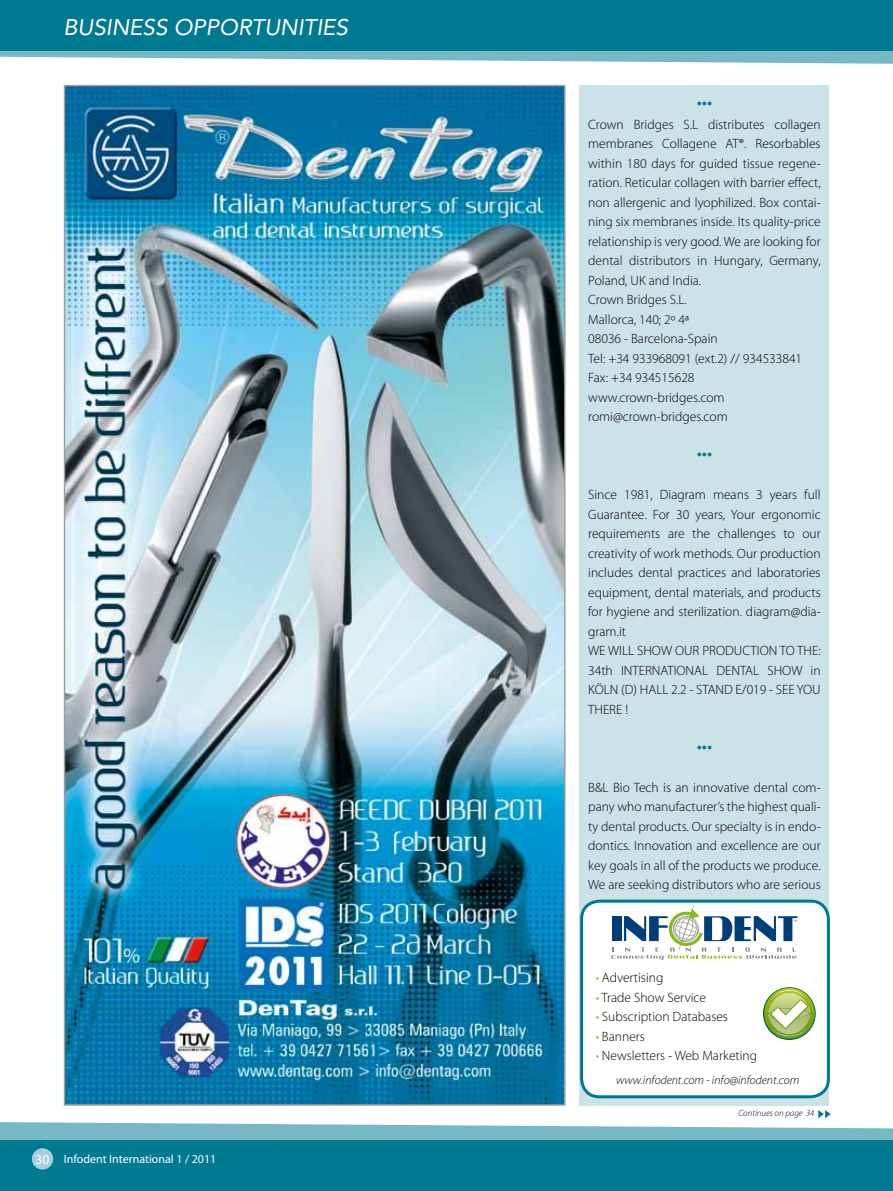
<style>
.page{position:relative;width:893px;height:1191px;background:#fff}
.page>*{position:absolute;margin:0;border:0;box-sizing:border-box;transform-origin:0 0}
.t1{font:italic 22.5px "Avenir";color:#fff}
.t2{font:300 21px "Myriad Pro";color:#007a90}
.t3{font:300 13.5px/19.5px "Myriad Pro";color:#000}
.t4{font:13.5px "Myriad Pro";color:#fff}
.t5{font:italic 300 12px "Myriad Pro";color:#000}
.t6{font:12px "Myriad Pro";color:#fff}
.t7{font:italic 300 9px "Myriad Pro";color:#000}
.s1{color:#88ba20}
</style>
<div class="page">
<svg style="left:0;top:1122px;width:893px;height:18px;fill:#77b8c6"></svg>
<div style="left:0;top:1140px;width:893px;height:51px;background:#007a90"></div>
<svg style="left:0;top:51px;width:893px;height:13px;fill:#77b8c6"></svg>
<div style="left:0;top:0;width:893px;height:51px;background:#007a90"></div>
<div style="left:32px;top:1148px;width:21px;height:21px;background:#a9d0da;border-radius:50%"></div>
<img style="left:67px;top:88px;width:496px;height:1014px">
<div style="left:580px;top:85px;width:249px;height:1020px;background:#cbe2e8"></div>
<div style="left:582px;top:901px;width:246px;height:195px;background:#fff;border-radius:18px"></div>
<div style="left:580px;top:899px;width:250px;height:199px;border:3px solid #007a90;border-radius:18px"></div>
<svg style="left:611px;top:905px;width:186px;height:54px"></svg>
<svg style="left:763px;top:987px;width:53px;height:53px"></svg>
<svg style="left:764px;top:988px;width:51px;height:50px"></svg>
<svg style="left:818px;top:1110px;width:13px;height:8px"></svg>
<p class="t1" style="left:63px;top:14px;width:286px">BUSINESS OPPORTUNITIES</p>
<p class="t4" style="left:36px;top:1151px;width:15px">30</p>
<p class="t6" style="left:64px;top:1151px;width:154px">Infodent International 1 / 2011</p>
<p class="t2" style="left:697px;top:89px;width:17px">•••</p>
<p class="t3" style="left:588px;top:114px;width:234px">Crown Bridges S.L distributes collagen membranes Collagene AT®. Resorbables within 180 days for guided tissue regene&shy;ration. Reticular collagen with barrier effect, non allergenic and lyophilized. Box contai&shy;ning six membranes inside. Its quality-price relationship is very good. We are looking for dental distributors in Hungary, Germany, Poland, UK and India.<br>Crown Bridges S.L.<br>Mallorca, 140; 2º 4ª<br>08036 - Barcelona-Spain<br>Tel: +34 933968091 (ext.2) // 934533841<br>Fax: +34 934515628 www.crown-bridges.com romi@crown-bridges.com</p>
<p class="t2" style="left:697px;top:440px;width:17px">•••</p>
<p class="t3" style="left:588px;top:485px;width:234px">Since 1981, Diagram means 3 years full Guarantee. For 30 years, Your ergonomic requirements are the challenges to our creativity of work methods. Our production includes dental practices and laboratories equipment, dental materials, and products for hygiene and sterilization. diagram@dia&shy;gram.it<br>WE WILL SHOW OUR PRODUCTION TO THE:<br>34th INTERNATIONAL DENTAL SHOW in KÖLN (D) HALL 2.2 - STAND E/019 - SEE YOU THERE !</p>
<p class="t2" style="left:697px;top:733px;width:17px">•••</p>
<p class="t3" style="left:588px;top:777px;width:234px;text-align:justify">B&amp;L Bio Tech is an innovative dental com&shy;pany who manufacturer’s the highest quali&shy;ty dental products. Our specialty is in endo&shy;dontics. Innovation and excellence are our key goals in all of the products we produce.<br>We are seeking distributors who are serious</p>
<p class="t3" style="left:596px;top:967px;width:69px"><span class="s1">•</span> Advertising</p>
<p class="t3" style="left:596px;top:987px;width:112px"><span class="s1">•</span> Trade Show Service</p>
<p class="t3" style="left:596px;top:1006px;width:134px"><span class="s1">•</span> Subscription Databases</p>
<p class="t3" style="left:596px;top:1026px;width:51px"><span class="s1">•</span> Banners</p>
<p class="t3" style="left:596px;top:1045px;width:163px"><span class="s1">•</span> Newsletters - Web Marketing</p>
<p class="t5" style="left:616px;top:1072px;width:185px">www.infodent.com - info@infodent.com</p>
<p class="t7" style="left:738px;top:1108px;width:77px">Continues on page 34</p>
</div>
